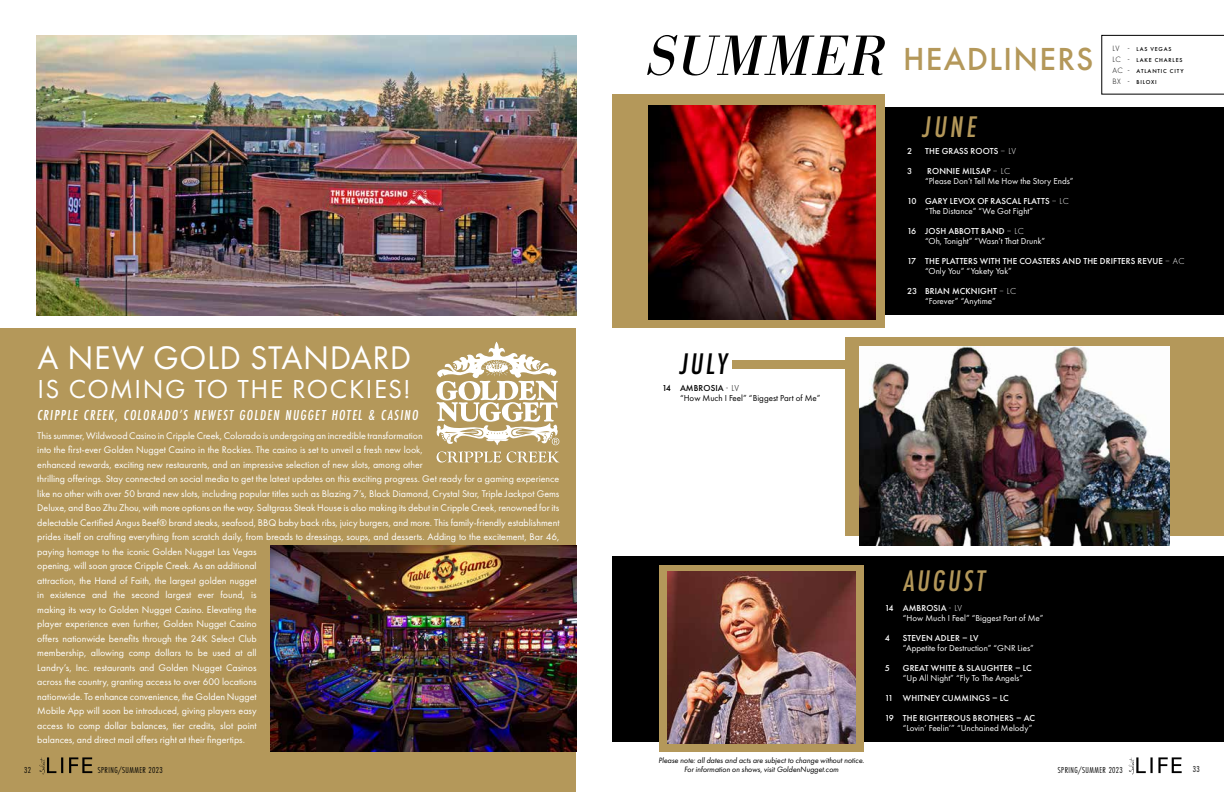
<style>
.page{position:relative;width:1224px;height:792px;background:#fff}
.page>*{position:absolute;margin:0;border:0;box-sizing:border-box;transform-origin:0 0}
.t1{font:34px "Futura PT";letter-spacing:.015em;color:#fff}
.t2{font:500 33.1px "Futura PT";letter-spacing:.04em;color:#b4985a}
.t3{font:italic 500 31px "Futura PT Cond";letter-spacing:.09em;color:#b4985a}
.t4{font:italic 500 31px "Futura PT Cond";color:#000}
.t5{font:27px "Futura PT";letter-spacing:.055em;color:#fff}
.t6{font:italic 500 15px "Futura PT Cond";letter-spacing:.09em;color:#fff}
.t7{font:10px/14.5px "Futura PT";color:#fff}
.t8{font:9px/10px "Futura PT";color:#fff}
.t9{font:500 9px/10px "Futura PT";letter-spacing:.01em;color:#fff}
.t10{font:9px/10px "Futura PT";color:#000}
.t11{font:9px "Futura PT Cond";letter-spacing:.05em;color:#000}
.t12{font:italic 8px/9.6px "Futura PT";letter-spacing:-.005em;color:#000;text-align:center}
.t13{font:500 5.9px/11px "Futura PT";letter-spacing:.14em;color:#000}
.s1{font-family:"Bodoni URW";font-weight:400;font-style:italic;font-size:59.1px;color:#000}
.s2{font-weight:300;font-size:8px}
.s3{font-weight:500}
.s4{font-weight:300}
.s5{font-weight:400}
</style>
<div class="page">
<div style="left:885px;top:107px;width:339px;height:207px;background:#000"></div>
<div style="left:612px;top:557px;width:612px;height:185px;background:#000"></div>
<svg style="left:1101px;top:35px;width:123px;height:60px"></svg>
<div style="left:733px;top:360px;width:491px;height:9px;background:#b4985a"></div>
<div style="left:659px;top:565px;width:204px;height:187px;background:#b4985a"></div>
<img style="left:667px;top:571px;width:189px;height:172px">
<div style="left:612px;top:95px;width:273px;height:233px;background:#b4985a"></div>
<div style="left:846px;top:337px;width:378px;height:199px;background:#b4985a"></div>
<img style="left:648px;top:105px;width:227px;height:214px">
<div style="left:0;top:328px;width:576px;height:464px;background:#b4985a"></div>
<img style="left:36px;top:36px;width:540px;height:279px">
<img style="left:270px;top:545px;width:306px;height:207px">
<svg style="left:436px;top:341px;width:123px;height:104px"></svg>
<svg style="left:436px;top:451px;width:123px;height:12px"></svg>
<img style="left:860px;top:347px;width:309px;height:198px">
<svg style="left:1129px;top:757px;width:53px;height:17px"></svg>
<svg style="left:39px;top:757px;width:53px;height:17px"></svg>
<h2 class="t2" style="left:648px;top:39px;width:447px"><span class="s1">SUMMER</span> HEADLINERS</h2>
<h3 class="t3" style="left:923px;top:108px;width:55px">JUNE</h3>
<p class="t13" style="left:1113px;top:44px;width:72px"><span class="s2">LV -</span> LAS VEGAS<br><span class="s2">LC -</span> LAKE CHARLES<br><span class="s2">AC -</span> ATLANTIC CITY<br><span class="s2">BX -</span> BILOXI</p>
<h1 class="t1" style="left:37px;top:337px;width:375px">A NEW GOLD STANDARD</h1>
<h3 class="t5" style="left:37px;top:373px;width:375px">IS COMING TO THE ROCKIES!</h3>
<h3 class="t6" style="left:37px;top:406px;width:382px">CRIPPLE CREEK, COLORADO’S NEWEST GOLDEN NUGGET HOTEL &amp; CASINO</h3>
<p class="t7" style="left:37px;top:428px;width:524px">This summer, Wildwood Casino in Cripple Creek, Colorado is undergoing an incredible transformation<br>into the first-ever Golden Nugget Casino in the Rockies. The casino is set to unveil a fresh new look,<br>enhanced rewards, exciting new restaurants, and an impressive selection of new slots, among other<br>thrilling offerings. Stay connected on social media to get the latest updates on this exciting progress. Get ready for a gaming experience like no other with over 50 brand new slots, including popular titles such as Blazing 7’s, Black Diamond, Crystal Star, Triple Jackpot Gems Deluxe, and Bao Zhu Zhou, with more options on the way. Saltgrass Steak House is also making its debut in Cripple Creek, renowned for its delectable Certified Angus Beef® brand steaks, seafood, BBQ baby back ribs, juicy burgers, and more. This family-friendly establishment prides itself on crafting everything from scratch daily, from breads to dressings, soups, and desserts. Adding to the excitement, Bar 46, paying homage to the iconic Golden Nugget Las Vegas<br>opening, will soon grace Cripple Creek. As an additional<br>attraction, the Hand of Faith, the largest golden nugget<br>in existence and the second largest ever found, is<br>making its way to Golden Nugget Casino. Elevating the<br>player experience even further, Golden Nugget Casino<br>offers nationwide benefits through the 24K Select Club<br>membership, allowing comp dollars to be used at all<br>Landry’s, Inc. restaurants and Golden Nugget Casinos<br>across the country, granting access to over 600 locations<br>nationwide. To enhance convenience, the Golden Nugget<br>Mobile App will soon be introduced, giving players easy<br>access to comp dollar balances, tier credits, slot point<br>balances, and direct mail offers right at their fingertips.</p>
<h3 class="t4" style="left:680px;top:345px;width:48px">JULY</h3>
<p class="t10" style="left:680px;top:383px;width:142px;text-indent:-18px"><span class="s3">14 AMBROSIA</span> <span class="s4">- LV<br></span>“How Much I Feel” “Biggest Part of Me”</p>
<p class="t9" style="left:907px;top:146px;width:7px">2</p>
<p class="t9" style="left:925px;top:146px;width:92px">THE GRASS ROOTS <span class="s4">– LV</span></p>
<p class="t9" style="left:907px;top:166px;width:7px">3</p>
<p class="t8" style="left:925px;top:166px;width:150px"><span class="s3">RONNIE MILSAP</span> <span class="s4">– LC<br></span>“Please Don’t Tell Me How the Story Ends”</p>
<p class="t9" style="left:925px;top:196px;width:145px;text-indent:-18px">10 GARY LEVOX OF RASCAL FLATTS <span class="s4">– LC </span><span class="s5">“The Distance” “We Got Fight”</span></p>
<p class="t8" style="left:925px;top:226px;width:122px;text-indent:-18px"><span class="s3">16 JOSH ABBOTT BAND</span> <span class="s4">– LC<br></span>“Oh, Tonight” “Wasn’t That Drunk”</p>
<p class="t9" style="left:925px;top:256px;width:261px;text-indent:-18px">17 THE PLATTERS WITH THE COASTERS AND THE DRIFTERS REVUE <span class="s4">– AC </span><span class="s5">“Only You” “Yakety Yak”</span></p>
<p class="t8" style="left:907px;top:286px;width:111px;text-align:center"><span class="s3">23 BRIAN MCKNIGHT</span> <span class="s4">– LC </span>“Forever” “Anytime”</p>
<h3 class="t3" style="left:904px;top:563px;width:83px">AUGUST</h3>
<p class="t8" style="left:903px;top:603px;width:142px;text-indent:-18px"><span class="s3">14 AMBROSIA</span> <span class="s4">- LV<br></span>“How Much I Feel” “Biggest Part of Me”</p>
<p class="t9" style="left:885px;top:633px;width:7px">4</p>
<p class="t9" style="left:903px;top:633px;width:77px">STEVEN ADLER – LV</p>
<p class="t8" style="left:903px;top:643px;width:133px">“Appetite for Destruction” “GNR Lies”</p>
<p class="t9" style="left:885px;top:663px;width:7px">5</p>
<p class="t9" style="left:903px;top:663px;width:130px">GREAT WHITE &amp; SLAUGHTER – LC</p>
<p class="t8" style="left:903px;top:673px;width:122px">“Up All Night” “Fly To The Angels”</p>
<p class="t9" style="left:885px;top:693px;width:126px">11 WHITNEY CUMMINGS – LC</p>
<p class="t9" style="left:885px;top:713px;width:152px">19 THE RIGHTEROUS BROTHERS – AC</p>
<p class="t8" style="left:903px;top:723px;width:131px">“Lovin’ Feelin’” “Unchained Melody”</p>
<p class="t12" style="left:659px;top:755px;width:207px">Please note: all dates and acts are subject to change without notice.<br>For information on shows, visit GoldenNugget.com</p>
<p class="t11" style="left:24px;top:764px;width:8px">32</p>
<p class="t11" style="left:98px;top:764px;width:66px">SPRING/SUMMER 2023</p>
<p class="t11" style="left:1058px;top:765px;width:66px">SPRING/SUMMER 2023</p>
<p class="t11" style="left:1193px;top:764px;width:8px">33</p>
</div>
